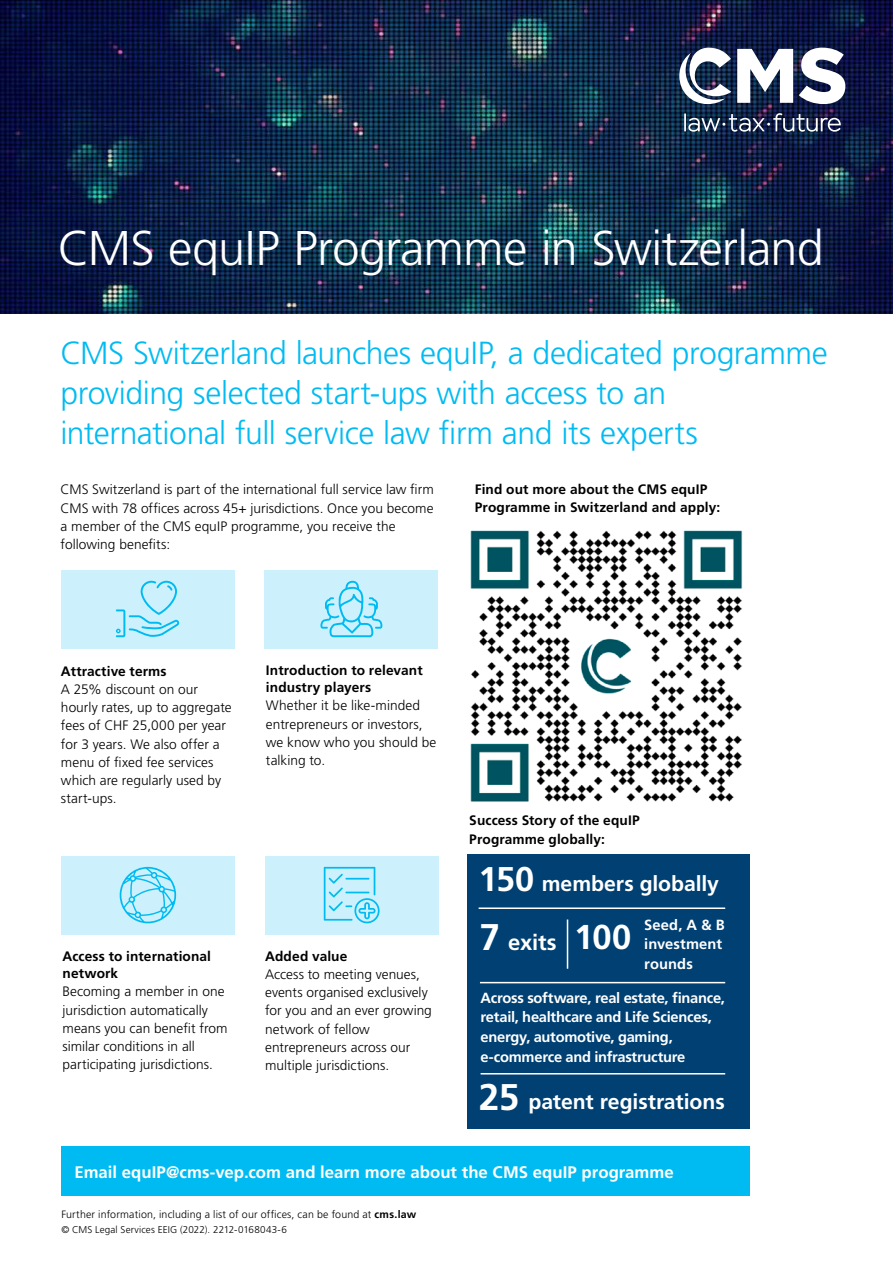
<style>
.page{position:relative;width:893px;height:1263px;background:#fff}
.page>*{position:absolute;margin:0;border:0;box-sizing:border-box;transform-origin:0 0}
.t1{font:300 48.75px "Frutiger LT Pro";letter-spacing:-.02em;color:#fff}
.t2{font:700 34.5px "Frutiger LT Pro";color:#fff}
.t3{font:300 31.95px/40.2px "Frutiger LT Pro";letter-spacing:-.015em;color:#00bbf2}
.t4{font:700 22.05px "Frutiger LT Pro";letter-spacing:-.01em;color:#fff}
.t5{font:700 21.15px "Frutiger LT Pro";letter-spacing:-.005em;color:#fff}
.t6{font:700 16.8px "Frutiger LT Pro";color:#fff}
.t7{font:700 14.7px/19.6px "Frutiger LT Pro";letter-spacing:-.02em;color:#fff}
.t8{font:700 14.7px/19.6px "Frutiger LT Pro";letter-spacing:.01em;color:#fff}
.t9{font:300 13.65px/18.3px "Frutiger LT Pro";color:#000}
.t10{font:700 13.65px/16.8px "Frutiger LT Pro";letter-spacing:.01em;color:#000}
.t11{font:300 10.65px "Frutiger LT Pro";letter-spacing:.015em;color:#000}
.t12{font:300 9.9px "Frutiger LT Pro";letter-spacing:.015em;color:#000}
.s1{font-size:34.2px}
.s2{font-size:37.05px}
.s3{font-weight:700}
</style>
<div class="page">
<img style="left:0;top:0;width:893px;height:314px">
<img style="left:684px;top:113px;width:157px;height:19px">
<svg style="left:799px;top:48px;width:46px;height:56px"></svg>
<svg style="left:737px;top:49px;width:56px;height:54px"></svg>
<svg style="left:679px;top:48px;width:52px;height:56px"></svg>
<div style="left:61px;top:1146px;width:688px;height:50px;background:#00bbf2"></div>
<div style="left:61px;top:570px;width:173px;height:78px;background:#cdf1fc"></div>
<div style="left:265px;top:856px;width:174px;height:78px;background:#cdf1fc"></div>
<div style="left:61px;top:856px;width:174px;height:78px;background:#cdf1fc"></div>
<div style="left:265px;top:570px;width:173px;height:78px;background:#cdf1fc"></div>
<svg style="left:120px;top:867px;width:56px;height:56px"></svg>
<svg style="left:116px;top:581px;width:63px;height:56px"></svg>
<svg style="left:324px;top:867px;width:56px;height:56px"></svg>
<svg style="left:320px;top:581px;width:62px;height:56px"></svg>
<div style="left:467px;top:854px;width:282px;height:275px;background:#004072"></div>
<hr style="left:479px;top:907px;width:246px;height:2px;background:#fff">
<hr style="left:567px;top:919px;width:1px;height:50px;background:#fff">
<hr style="left:480px;top:982px;width:245px;height:1px;background:#fff">
<hr style="left:481px;top:1073px;width:244px;height:1px;background:#fff">
<img style="left:470px;top:530px;width:273px;height:272px">
<h1 class="t1" style="left:58px;top:220px;width:768px">CMS equIP Programme in Switzerland</h1>
<h3 class="t3" style="left:60px;top:333px;width:769px">CMS Switzerland launches equIP, a dedicated programme providing selected start-ups with access to an international full service law firm and its experts</h3>
<p class="t9" style="left:61px;top:481px;width:375px">CMS Switzerland is part of the international full service law firm CMS with 78 offices across 45+ jurisdictions. Once you become a member of the CMS equIP programme, you receive the following benefits:</p>
<p class="t10" style="left:475px;top:480px;width:247px;line-height:18.3px">Find out more about the CMS equIP<br>Programme in Switzerland and apply:</p>
<p class="t10" style="left:61px;top:662px;width:107px">Attractive terms</p>
<p class="t9" style="left:61px;top:680px;width:172px">A 25% discount on our hourly rates, up to aggregate fees of CHF 25,000 per year for 3 years. We also offer a menu of fixed fee services which are regularly used by start-ups.</p>
<p class="t10" style="left:266px;top:662px;width:158px">Introduction to relevant industry players</p>
<p class="t9" style="left:266px;top:697px;width:172px">Whether it be like-minded entrepreneurs or investors, we know who you should be talking to.</p>
<p class="t10" style="left:63px;top:948px;width:150px">Access to international network</p>
<p class="t9" style="left:63px;top:982px;width:167px">Becoming a member in one jurisdiction automatically means you can benefit from similar conditions in all participating jurisdictions.</p>
<p class="t10" style="left:265px;top:947px;width:84px">Added value</p>
<p class="t9" style="left:265px;top:965px;width:168px">Access to meeting venues, events organised exclusively for you and an ever growing network of fellow entrepreneurs across our multiple jurisdictions.</p>
<p class="t10" style="left:469px;top:811px;width:172px;line-height:18.3px">Success Story of the equIP<br>Programme globally:</p>
<h3 class="t5" style="left:479px;top:872px;width:242px"><span class="s1">150</span> members globally</h3>
<h3 class="t4" style="left:479px;top:929px;width:79px"><span class="s2">7</span> exits</h3>
<h2 class="t2" style="left:574px;top:917px;width:59px">100</h2>
<p class="t8" style="left:644px;top:915px;width:82px">Seed, A &amp; B investment rounds</p>
<p class="t7" style="left:480px;top:988px;width:246px">Across software, real estate, finance, retail, healthcare and Life Sciences, energy, automotive, gaming, e-commerce and infrastructure</p>
<h3 class="t5" style="left:479px;top:1089px;width:248px"><span class="s2">25</span> patent registrations</h3>
<p class="t6" style="left:74px;top:1162px;width:601px">Email equIP@cms-vep.com and learn more about the CMS equIP programme</p>
<p class="t11" style="left:61px;top:1208px;width:357px">Further information, including a list of our offices, can be found at <span class="s3">cms.law</span></p>
<p class="t12" style="left:61px;top:1224px;width:227px">© CMS Legal Services EEIG (2022). 2212-0168043-6</p>
</div>
